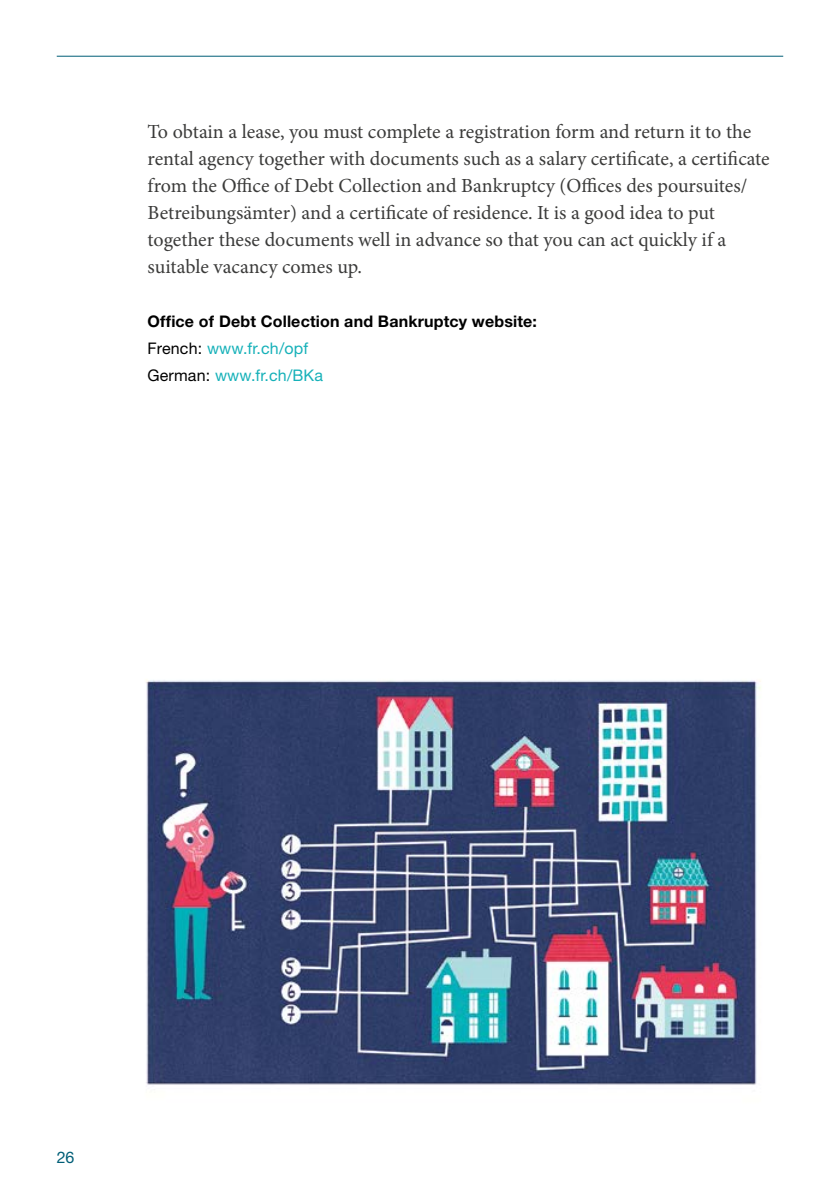
<style>
.page{position:relative;width:840px;height:1191px;background:#fff}
.page>*{position:absolute;margin:0;border:0;box-sizing:border-box;transform-origin:0 0}
.t1{font:20px/27px "Minion Pro";color:#3b3b3a}
.t2{font:700 16px/27px "Helvetica Neue";letter-spacing:.01em;color:#000}
.t3{font:16px "Helvetica Neue";color:#005e77}
.s1{font-weight:400}
.s2{font-weight:400;color:#16b1b9}
</style>
<div class="page">
<hr style="left:57px;top:56px;width:725px;height:1px;background:#005e77">
<img style="left:146px;top:680px;width:615px;height:405px">
<p class="t1" style="left:147px;top:118px;width:623px">To obtain a lease, you must complete a registration form and return it to the rental agency together with documents such as a salary certificate, a certificate from the Office of Debt Collection and Bankruptcy (Offices des poursuites/ Betreibungsämter) and a certificate of residence. It is a good idea to put together these documents well in advance so that you can act quickly if a suitable vacancy comes up.</p>
<p class="t2" style="left:147px;top:307px;width:391px">Office of Debt Collection and Bankruptcy website:<br><span class="s1">French:</span> <span class="s2">www.fr.ch/opf<br></span><span class="s1">German:</span> <span class="s2">www.fr.ch/BKa</span></p>
<p class="t3" style="left:57px;top:1147px;width:19px">26</p>
</div>
